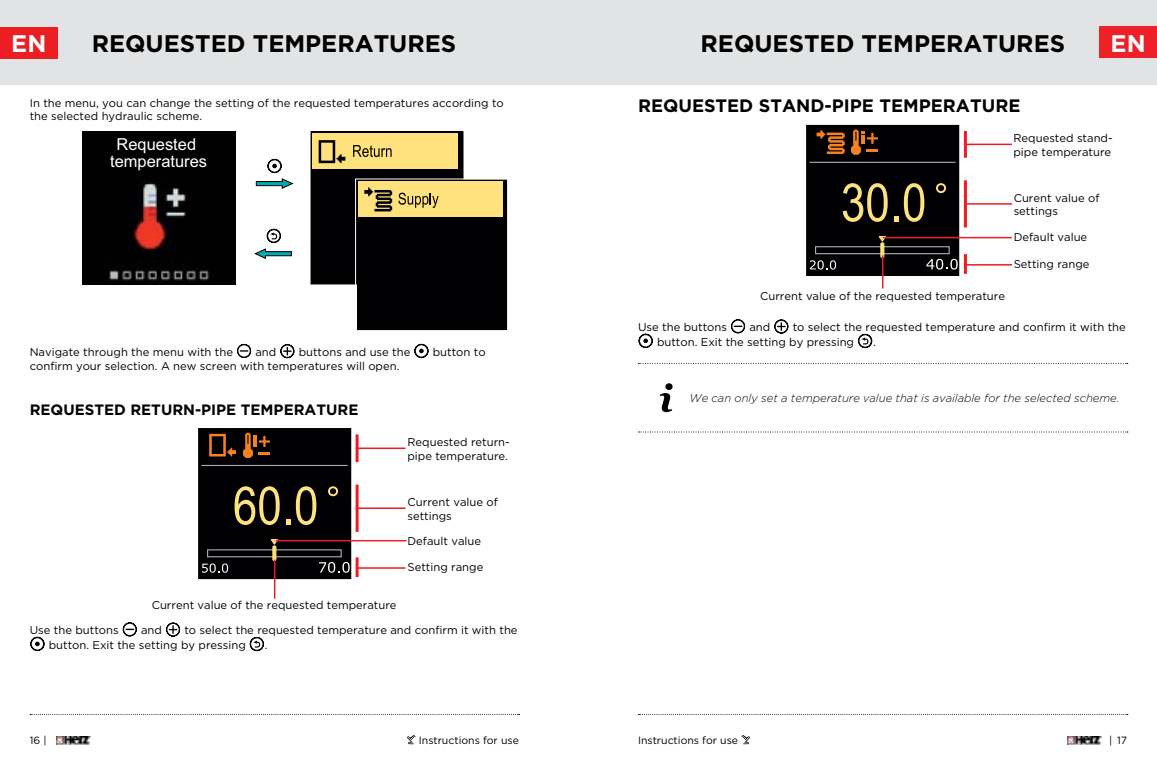
<style>
.page{position:relative;width:1157px;height:774px;background:#fff}
.page>*{position:absolute;margin:0;border:0;box-sizing:border-box;transform-origin:0 0}
.t1{font:700 24px "Gotham";color:#000}
.t2{font:700 24px "Gotham";color:#fff}
.t3{font:700 18px "Gotham";color:#000}
.t4{font:16.5px/16.5px "Arial";color:#fff;text-align:center}
.t5{font:700 15px "Gotham";color:#000}
.t6{font:11.25px/13.5px "Gotham";color:#000}
.t7{font:italic 300 11.25px "Gotham";color:#000}
.t8{font:10.5px "Gotham";color:#000}
</style>
<div class="page">
<svg style="left:407px;top:735px;width:9px;height:9px"></svg>
<svg style="left:741px;top:735px;width:9px;height:9px"></svg>
<svg style="left:30px;top:714px;width:489px;height:1px"></svg>
<svg style="left:638px;top:714px;width:489px;height:1px"></svg>
<div style="left:0;top:0;width:578px;height:85px;background:#e2e3e4"></div>
<div style="left:578px;top:0;width:579px;height:85px;background:#e2e3e4"></div>
<div style="left:1099px;top:27px;width:58px;height:31px;background:#ed2127"></div>
<div style="left:0;top:27px;width:58px;height:31px;background:#ed1d24"></div>
<img style="left:1067px;top:737px;width:34px;height:7px">
<img style="left:56px;top:737px;width:35px;height:7px">
<img style="left:82px;top:131px;width:153px;height:153px">
<svg style="left:237px;top:344px;width:14px;height:14px"></svg>
<svg style="left:280px;top:344px;width:14px;height:14px"></svg>
<svg style="left:414px;top:344px;width:14px;height:14px"></svg>
<div style="left:311px;top:132px;width:152px;height:152px;background:#000002"></div>
<div style="left:310px;top:131px;width:153px;height:153px;border:1px solid #000"></div>
<div style="left:312px;top:133px;width:146px;height:36px;background:#ffe17d"></div>
<svg style="left:353px;top:145px;width:38px;height:12px"></svg>
<svg style="left:318px;top:140px;width:27px;height:23px"></svg>
<div style="left:357px;top:180px;width:150px;height:150px;background:#000002"></div>
<div style="left:359px;top:181px;width:144px;height:35px;background:#ffe17d"></div>
<svg style="left:398px;top:193px;width:40px;height:15px"></svg>
<svg style="left:364px;top:187px;width:28px;height:24px"></svg>
<div style="left:355px;top:179px;width:153px;height:152px;border:1px solid #fff"></div>
<svg style="left:254px;top:229px;width:38px;height:30px"></svg>
<svg style="left:256px;top:159px;width:38px;height:30px"></svg>
<svg style="left:123px;top:622px;width:14px;height:14px"></svg>
<svg style="left:166px;top:622px;width:14px;height:14px"></svg>
<svg style="left:30px;top:637px;width:15px;height:14px"></svg>
<svg style="left:250px;top:637px;width:14px;height:14px"></svg>
<div style="left:199px;top:429px;width:152px;height:149px;background:#000002"></div>
<div style="left:198px;top:428px;width:153px;height:151px;border:1px solid #000"></div>
<div style="left:207px;top:549px;width:135px;height:8px;border:1px solid #a7a9ac"></div>
<svg style="left:202px;top:563px;width:26px;height:10px"></svg>
<svg style="left:319px;top:562px;width:31px;height:11px"></svg>
<hr style="left:201px;top:465px;width:146px;height:1px;background:#a7a9ac">
<svg style="left:243px;top:433px;width:27px;height:25px"></svg>
<div style="left:272px;top:545px;width:4px;height:16px;border:1px solid #ffe17d"></div>
<svg style="left:234px;top:486px;width:46px;height:39px"></svg>
<svg style="left:286px;top:519px;width:4px;height:5px"></svg>
<svg style="left:296px;top:486px;width:20px;height:39px"></svg>
<svg style="left:328px;top:486px;width:10px;height:10px"></svg>
<svg style="left:209px;top:434px;width:27px;height:22px"></svg>
<svg style="left:270px;top:539px;width:8px;height:9px"></svg>
<hr style="left:356px;top:507px;width:49px;height:2px;background:#ed1d24">
<hr style="left:276px;top:540px;width:130px;height:1px;background:#ed1d24">
<hr style="left:357px;top:567px;width:48px;height:2px;background:#ed1d24">
<hr style="left:274px;top:560px;width:1px;height:39px;background:#ed1d24">
<hr style="left:356px;top:447px;width:49px;height:2px;background:#ed1d24">
<svg style="left:638px;top:363px;width:489px;height:1px"></svg>
<svg style="left:638px;top:432px;width:489px;height:1px"></svg>
<svg style="left:660px;top:383px;width:12px;height:29px"></svg>
<svg style="left:731px;top:319px;width:14px;height:14px"></svg>
<svg style="left:774px;top:319px;width:14px;height:14px"></svg>
<svg style="left:638px;top:334px;width:15px;height:14px"></svg>
<svg style="left:858px;top:334px;width:14px;height:14px"></svg>
<div style="left:806px;top:125px;width:152px;height:150px;background:#000002"></div>
<div style="left:806px;top:125px;width:153px;height:151px;border:1px solid #000"></div>
<div style="left:815px;top:246px;width:134px;height:8px;border:1px solid #a7a9ac"></div>
<svg style="left:809px;top:260px;width:27px;height:10px"></svg>
<svg style="left:926px;top:259px;width:31px;height:11px"></svg>
<hr style="left:809px;top:162px;width:146px;height:1px;background:#a7a9ac">
<svg style="left:851px;top:130px;width:27px;height:25px"></svg>
<div style="left:880px;top:242px;width:4px;height:16px;border:1px solid #ffe17d"></div>
<svg style="left:842px;top:183px;width:45px;height:39px"></svg>
<svg style="left:894px;top:183px;width:30px;height:39px"></svg>
<svg style="left:936px;top:183px;width:10px;height:10px"></svg>
<svg style="left:816px;top:130px;width:28px;height:24px"></svg>
<svg style="left:877px;top:236px;width:9px;height:21px"></svg>
<hr style="left:964px;top:203px;width:48px;height:2px;background:#ed1d24">
<hr style="left:882px;top:237px;width:130px;height:1px;background:#ed1d24">
<hr style="left:966px;top:264px;width:46px;height:2px;background:#ed1d24">
<hr style="left:882px;top:255px;width:1px;height:33px;background:#ed1d24">
<hr style="left:964px;top:144px;width:48px;height:1px;background:#ed1d24">
<hr style="left:964px;top:131px;width:3px;height:27px;background:#ed1d24">
<hr style="left:964px;top:254px;width:3px;height:20px;background:#ed1d24">
<hr style="left:355px;top:434px;width:3px;height:28px;background:#ed1d24">
<hr style="left:355px;top:485px;width:3px;height:47px;background:#ed1d24">
<hr style="left:355px;top:557px;width:3px;height:20px;background:#ed1d24">
<hr style="left:964px;top:180px;width:3px;height:47px;background:#ed1d24">
<h1 class="t1" style="left:92px;top:28px;width:366px">REQUESTED TEMPERATURES</h1>
<h1 class="t1" style="left:700px;top:28px;width:366px">REQUESTED TEMPERATURES</h1>
<h1 class="t2" style="left:11px;top:28px;width:37px">EN</h1>
<h1 class="t2" style="left:1110px;top:28px;width:37px">EN</h1>
<p class="t6" style="left:30px;top:96px;width:475px">In the menu, you can change the setting of the requested temperatures according to the selected hydraulic scheme.</p>
<h3 class="t4" style="left:110px;top:136px;width:98px">Requested temperatures</h3>
<p class="t6" style="left:30px;top:345px;width:205px">Navigate through the menu with the</p>
<p class="t6" style="left:255px;top:345px;width:22px">and</p>
<p class="t6" style="left:299px;top:345px;width:113px">buttons and use the</p>
<p class="t6" style="left:433px;top:345px;width:54px">button to</p>
<p class="t6" style="left:30px;top:359px;width:371px">confirm your selection. A new screen with temperatures will open.</p>
<h3 class="t5" style="left:30px;top:400px;width:330px">REQUESTED RETURN-PIPE TEMPERATURE</h3>
<p class="t6" style="left:407px;top:435px;width:104px">Requested return&shy;pipe temperature.</p>
<p class="t6" style="left:407px;top:495px;width:92px">Current value of settings</p>
<p class="t6" style="left:152px;top:598px;width:246px">Current value of the requested temperature</p>
<p class="t6" style="left:407px;top:534px;width:75px">Default value</p>
<p class="t6" style="left:407px;top:560px;width:77px">Setting range</p>
<p class="t6" style="left:49px;top:623px;width:470px;line-height:14.5px;text-indent:136px">to select the requested temperature and confirm it with the button. Exit the setting by pressing</p>
<p class="t6" style="left:265px;top:638px;width:4px">.</p>
<p class="t6" style="left:30px;top:623px;width:90px">Use the buttons</p>
<p class="t6" style="left:141px;top:623px;width:22px">and</p>
<h2 class="t3" style="left:638px;top:94px;width:384px">REQUESTED STAND-PIPE TEMPERATURE</h2>
<p class="t6" style="left:1013px;top:131px;width:101px">Requested stand&shy;pipe temperature</p>
<p class="t6" style="left:1013px;top:191px;width:87px">Curent value of settings</p>
<p class="t6" style="left:760px;top:289px;width:246px">Current value of the requested temperature</p>
<p class="t6" style="left:1013px;top:230px;width:75px">Default value</p>
<p class="t6" style="left:1013px;top:257px;width:77px">Setting range</p>
<p class="t6" style="left:657px;top:320px;width:470px;line-height:14.5px;text-indent:136px">to select the requested temperature and confirm it with the button. Exit the setting by pressing</p>
<p class="t6" style="left:873px;top:335px;width:4px">.</p>
<p class="t6" style="left:638px;top:320px;width:90px">Use the buttons</p>
<p class="t6" style="left:749px;top:320px;width:22px">and</p>
<p class="t7" style="left:689px;top:391px;width:431px">We can only set a temperature value that is available for the selected scheme.</p>
<p class="t8" style="left:30px;top:734px;width:18px">16 |</p>
<p class="t8" style="left:419px;top:734px;width:102px">Instructions for use</p>
<p class="t8" style="left:638px;top:734px;width:102px">Instructions for use</p>
<p class="t8" style="left:1109px;top:734px;width:20px">| 17</p>
</div>
